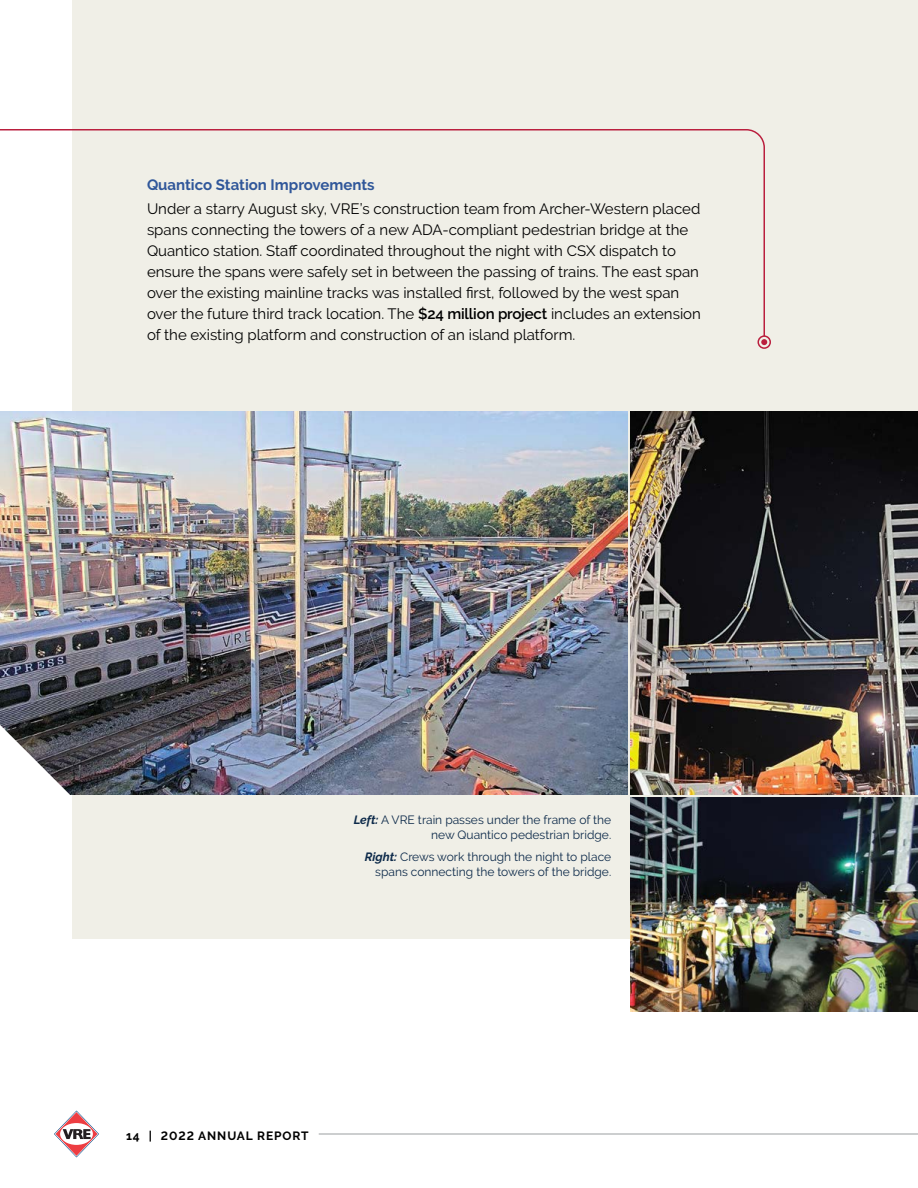
<style>
.page{position:relative;width:918px;height:1188px;background:#fff}
.page>*{position:absolute;margin:0;border:0;box-sizing:border-box;transform-origin:0 0}
.t1{font:15px/21px "Raleway";color:#000}
.t2{font:700 15px "Raleway";color:#30579a}
.t3{font:12px/15px "Raleway";color:#0d2a4a;text-align:right}
.t4{font:700 12px "Raleway";letter-spacing:.075em;color:#000}
.s1{font-weight:600}
.s2{font-weight:700;font-style:italic}
</style>
<div class="page">
<svg style="left:54px;top:1111px;width:45px;height:46px"></svg>
<hr style="left:319px;top:1133px;width:599px;height:2px;background:#bcbec0">
<div style="left:72px;top:0;width:846px;height:939px;background:#f0efe7"></div>
<img style="left:0;top:411px;width:628px;height:383px">
<img style="left:631px;top:797px;width:287px;height:215px">
<img style="left:631px;top:411px;width:287px;height:383px">
<svg style="left:0;top:725px;width:72px;height:70px"></svg>
<svg style="left:0;top:129px;width:765px;height:206px"></svg>
<div style="left:757px;top:335px;width:14px;height:14px;border:2px solid #ba1f3e;border-radius:50%"></div>
<svg style="left:761px;top:339px;width:6px;height:6px"></svg>
<p class="t2" style="left:147px;top:176px;width:229px">Quantico Station Improvements</p>
<p class="t1" style="left:147px;top:198px;width:555px">Under a starry August sky, VRE’s construction team from Archer-Western placed spans connecting the towers of a new ADA-compliant pedestrian bridge at the Quantico station. Staff coordinated throughout the night with CSX dispatch to ensure the spans were safely set in between the passing of trains. The east span over the existing mainline tracks was installed first, followed by the west span over the future third track location. The <span class="s1">$24 million project</span> includes an extension of the existing platform and construction of an island platform.</p>
<p class="t3" style="left:354px;top:812px;width:259px"><span class="s2">Left:</span> A VRE train passes under the frame of the new Quantico pedestrian bridge.</p>
<p class="t3" style="left:365px;top:850px;width:248px"><span class="s2">Right:</span> Crews work through the night to place spans connecting the towers of the bridge.</p>
<p class="t4" style="left:126px;top:1129px;width:184px">14 | 2022 ANNUAL REPORT</p>
</div>
